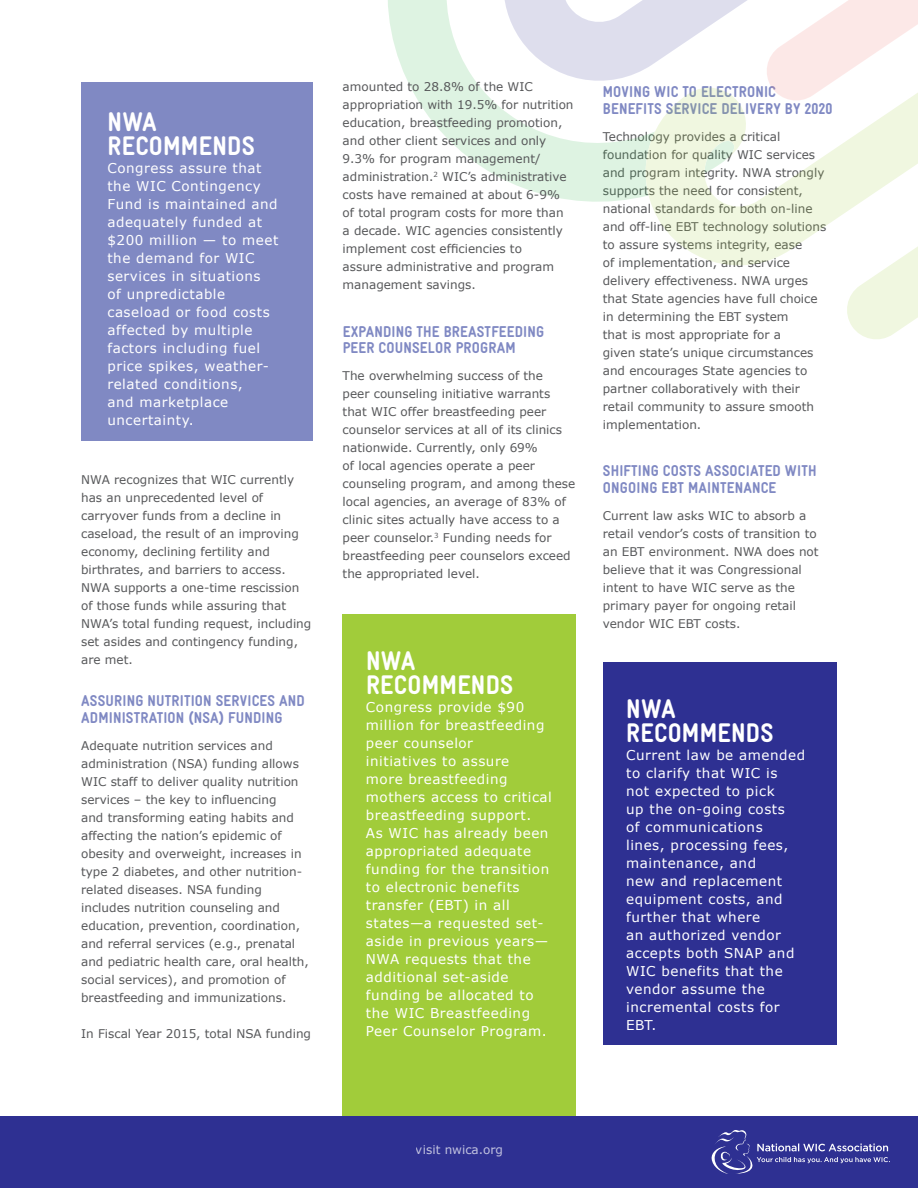
<style>
.page{position:relative;width:918px;height:1188px;background:#fff}
.page>*{position:absolute;margin:0;border:0;box-sizing:border-box;transform-origin:0 0}
.subheads{font:900 27px/24px "Gravur Condensed Pro";letter-spacing:.01em;color:#fff}
.Paragraph_Style_1{font:900 15.75px/16.5px "Gravur Condensed Pro";letter-spacing:.01em;color:#8089c3}
.subheads-2{font:13.5px/18px "Verdana";letter-spacing:.04em;color:#fff}
.Paragraph_Style_1-2{font:12px/18px "Verdana";color:#57585a}
.t1{font:12px "Verdana";color:#fff}
</style>
<div class="page">
<svg style="left:738px;top:0;width:180px;height:79px"></svg>
<svg style="left:388px;top:0;width:350px;height:202px"></svg>
<svg style="left:633px;top:79px;width:285px;height:260px"></svg>
<div style="left:0;top:1116px;width:918px;height:72px;background:#2e3092"></div>
<svg style="left:711px;top:1130px;width:179px;height:44px"></svg>
<div style="left:81px;top:82px;width:232px;height:358px;background:#8089c3"></div>
<div style="left:343px;top:614px;width:233px;height:502px;background:#a1cc3a"></div>
<div style="left:603px;top:662px;width:233px;height:383px;background:#2e3092"></div>
<p class="subheads" style="left:108px;top:110px;width:149px">NWA<br>RECOMMENDS</p>
<p class="subheads-2" style="left:107px;top:159px;width:172px">Congress assure that the WIC Contingency<br>Fund is maintained and adequately funded at $200 million — to meet the demand for WIC services in situations<br>of unpredictable caseload or food costs affected by multiple factors including fuel price spikes, weather&shy;related conditions,<br>and marketplace uncertainty.</p>
<p class="Paragraph_Style_1-2" style="left:81px;top:471px;width:232px">NWA recognizes that WIC currently has an unprecedented level of carryover funds from a decline in caseload, the result of an improving economy, declining fertility and birthrates, and barriers to access.<br>NWA supports a one-time rescission of those funds while assuring that<br>NWA’s total funding request, including set asides and contingency funding, are met.</p>
<p class="Paragraph_Style_1" style="left:81px;top:693px;width:225px">ASSURING NUTRITION SERVICES AND<br>ADMINISTRATION (NSA) FUNDING</p>
<p class="Paragraph_Style_1-2" style="left:81px;top:736px;width:229px">Adequate nutrition services and administration (NSA) funding allows WIC staff to deliver quality nutrition services – the key to influencing<br>and transforming eating habits and affecting the nation’s epidemic of obesity and overweight, increases in type 2 diabetes, and other nutrition&shy;related diseases. NSA funding includes nutrition counseling and education, prevention, coordination, and referral services (e.g., prenatal and pediatric health care, oral health, social services), and promotion of breastfeeding and immunizations.</p>
<p class="Paragraph_Style_1-2" style="left:81px;top:1024px;width:231px">In Fiscal Year 2015, total NSA funding</p>
<p class="Paragraph_Style_1-2" style="left:343px;top:78px;width:232px">amounted to 28.8% of the WIC appropriation with 19.5% for nutrition education, breastfeeding promotion, and other client services and only 9.3% for program management/ administration.<sup>2</sup> WIC’s administrative costs have remained at about 6-9% of total program costs for more than a decade. WIC agencies consistently implement cost efficiencies to<br>assure administrative and program management savings.</p>
<p class="Paragraph_Style_1" style="left:343px;top:323px;width:203px">EXPANDING THE BREASTFEEDING<br>PEER COUNSELOR PROGRAM</p>
<p class="Paragraph_Style_1-2" style="left:343px;top:367px;width:234px">The overwhelming success of the<br>peer counseling initiative warrants that WIC offer breastfeeding peer counselor services at all of its clinics nationwide. Currently, only 69%<br>of local agencies operate a peer counseling program, and among these local agencies, an average of 83% of clinic sites actually have access to a peer counselor.<sup>3</sup> Funding needs for breastfeeding peer counselors exceed the appropriated level.</p>
<p class="Paragraph_Style_1" style="left:603px;top:84px;width:231px">MOVING WIC TO ELECTRONIC<br>BENEFITS SERVICE DELIVERY BY 2020</p>
<p class="Paragraph_Style_1-2" style="left:603px;top:127px;width:225px">Technology provides a critical foundation for quality WIC services and program integrity. NWA strongly supports the need for consistent, national standards for both on-line and off-line EBT technology solutions to assure systems integrity, ease<br>of implementation, and service delivery effectiveness. NWA urges that State agencies have full choice in determining the EBT system<br>that is most appropriate for a<br>given state’s unique circumstances and encourages State agencies to partner collaboratively with their retail community to assure smooth implementation.</p>
<p class="Paragraph_Style_1" style="left:603px;top:463px;width:215px">SHIFTING COSTS ASSOCIATED WITH<br>ONGOING EBT MAINTENANCE</p>
<p class="Paragraph_Style_1-2" style="left:603px;top:506px;width:217px">Current law asks WIC to absorb a retail vendor’s costs of transition to an EBT environment. NWA does not believe that it was Congressional intent to have WIC serve as the primary payer for ongoing retail vendor WIC EBT costs.</p>
<p class="subheads" style="left:366px;top:649px;width:149px">NWA<br>RECOMMENDS</p>
<p class="subheads-2" style="left:366px;top:698px;width:187px">Congress provide $90 million for breastfeeding peer counselor<br>initiatives to assure<br>more breastfeeding mothers access to critical breastfeeding support.<br>As WIC has already been appropriated adequate funding for the transition to electronic benefits transfer (EBT) in all states—a requested set&shy;aside in previous years—<br>NWA requests that the additional set-aside funding be allocated to the WIC Breastfeeding<br>Peer Counselor Program.</p>
<p class="subheads" style="left:626px;top:697px;width:149px">NWA<br>RECOMMENDS</p>
<p class="subheads-2" style="left:626px;top:746px;width:180px">Current law be amended to clarify that WIC is<br>not expected to pick<br>up the on-going costs<br>of communications<br>lines, processing fees, maintenance, and<br>new and replacement equipment costs, and further that where<br>an authorized vendor accepts both SNAP and<br>WIC benefits that the vendor assume the incremental costs for<br>EBT.</p>
<p class="t1" style="left:416px;top:1141px;width:89px">visit nwica.org</p>
</div>
